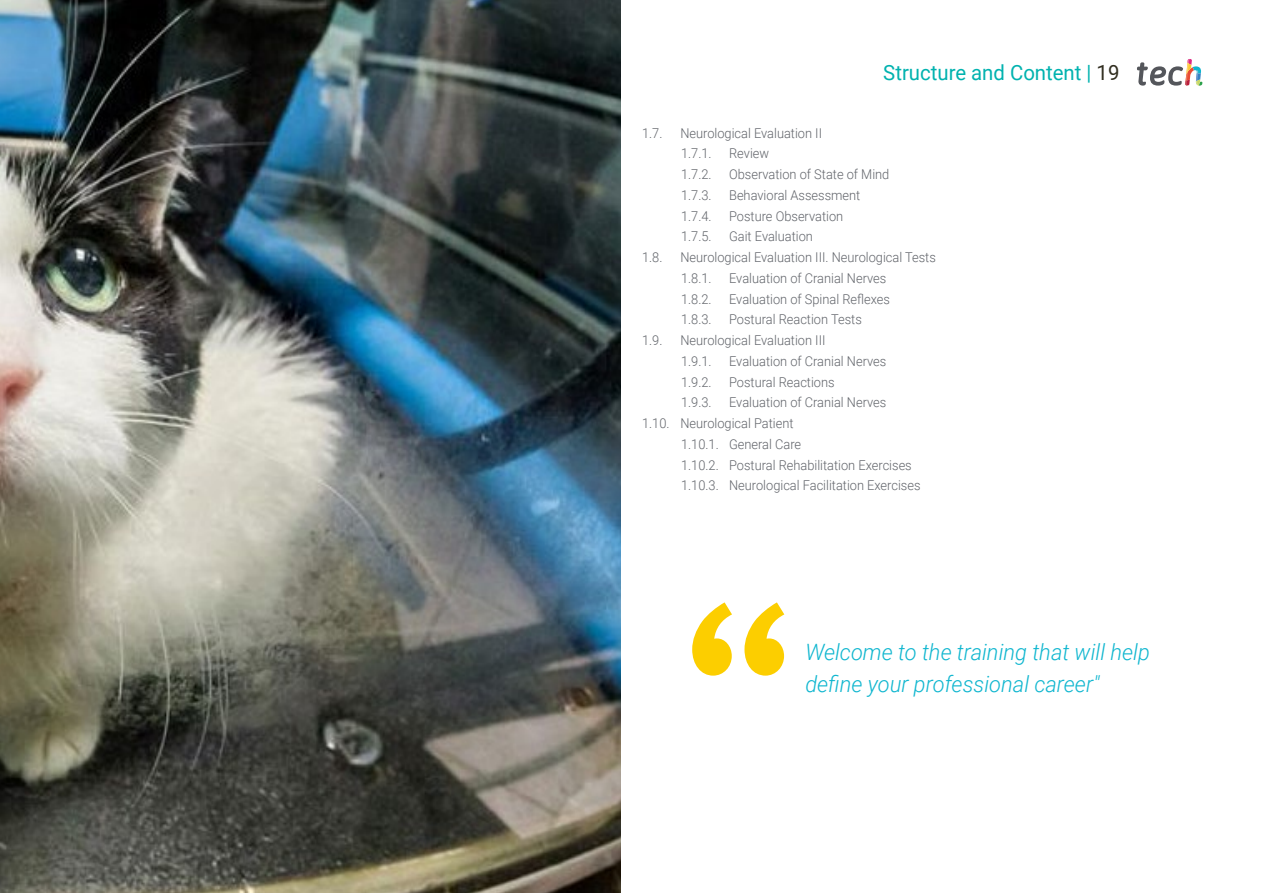
<style>
.page{position:relative;width:1263px;height:893px;background:#fff}
.page>*{position:absolute;margin:0;border:0;box-sizing:border-box;transform-origin:0 0}
.t1{font:italic 300 22.5px/31.5px "Roboto";color:#0fb6cf}
.t2{font:21px "Roboto";color:#00b2af}
.t3{font:300 13.5px/20.7px "Roboto";color:#61646a;scale:.95 1}
.s1{color:#312e20}
</style>
<div class="page">
<svg style="left:1137px;top:59px;width:65px;height:27px"></svg>
<img style="left:0;top:0;width:621px;height:893px">
<svg style="left:692px;top:602px;width:92px;height:74px"></svg>
<p class="t3" style="left:642px;top:122px;width:23px">1.7.</p>
<p class="t3" style="left:680px;top:122px;width:151px">Neurological Evaluation II<br>1.7.1.</p>
<p class="t3" style="left:729px;top:143px;width:44px">Review</p>
<h2 class="t2" style="left:883px;top:57px;width:238px">Structure and Content | <span class="s1">19</span></h2>
<p class="t3" style="left:681px;top:164px;width:34px">1.7.2.</p>
<p class="t3" style="left:729px;top:164px;width:170px">Observation of State of Mind</p>
<p class="t3" style="left:681px;top:184px;width:34px">1.7.3.</p>
<p class="t3" style="left:729px;top:184px;width:140px">Behavioral Assessment</p>
<p class="t3" style="left:681px;top:205px;width:34px">1.7.4.</p>
<p class="t3" style="left:729px;top:205px;width:122px">Posture Observation</p>
<p class="t3" style="left:681px;top:226px;width:34px">1.7.5.</p>
<p class="t3" style="left:729px;top:226px;width:90px">Gait Evaluation</p>
<p class="t3" style="left:642px;top:247px;width:23px">1.8.</p>
<p class="t3" style="left:680px;top:247px;width:270px">Neurological Evaluation III. Neurological Tests<br>1.8.1.</p>
<p class="t3" style="left:729px;top:267px;width:167px">Evaluation of Cranial Nerves</p>
<p class="t3" style="left:681px;top:288px;width:34px">1.8.2.</p>
<p class="t3" style="left:729px;top:288px;width:171px">Evaluation of Spinal Reflexes</p>
<p class="t3" style="left:681px;top:309px;width:34px">1.8.3.</p>
<p class="t3" style="left:729px;top:309px;width:141px">Postural Reaction Tests</p>
<p class="t3" style="left:642px;top:330px;width:23px">1.9.</p>
<p class="t3" style="left:680px;top:330px;width:154px">Neurological Evaluation III<br>1.9.1.</p>
<p class="t3" style="left:729px;top:350px;width:167px">Evaluation of Cranial Nerves</p>
<p class="t3" style="left:681px;top:371px;width:34px">1.9.2.</p>
<p class="t3" style="left:729px;top:371px;width:113px">Postural Reactions</p>
<p class="t3" style="left:681px;top:392px;width:34px">1.9.3.</p>
<p class="t3" style="left:729px;top:392px;width:167px">Evaluation of Cranial Nerves</p>
<p class="t3" style="left:642px;top:413px;width:161px">1.10. Neurological Patient</p>
<p class="t3" style="left:681px;top:433px;width:128px">1.10.1. General Care</p>
<p class="t3" style="left:681px;top:454px;width:244px">1.10.2. Postural Rehabilitation Exercises</p>
<p class="t3" style="left:681px;top:475px;width:254px">1.10.3. Neurological Facilitation Exercises</p>
<h1 class="t1" style="left:805px;top:636px;width:346px">Welcome to the training that will help define your professional career"</h1>
</div>
